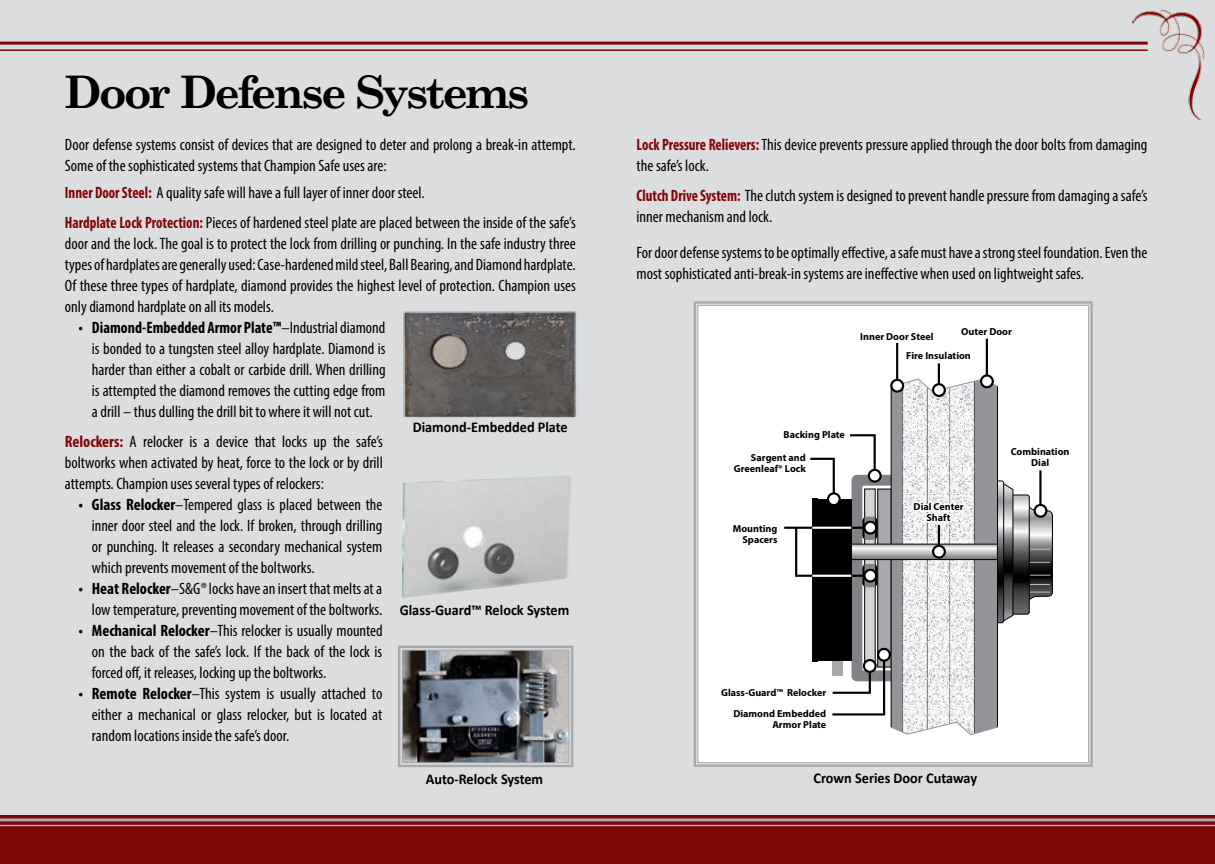
<style>
.page{position:relative;width:1215px;height:864px;background:#dcddde}
.page>*{position:absolute;margin:0;border:0;box-sizing:border-box;transform-origin:0 0}
.t1{font:700 45px "Century Schoolbook";letter-spacing:-.065em;color:#000}
.t2{font:condensed 16.5px/21px "Myriad Pro";color:#000;text-align:justify}
.t3{font:700 15px "Calibri";color:#000;scale:.95 1}
.t4{font:700 10.2px/10.8px "Myriad Pro";color:#000;text-align:right}
.s1{font-weight:700;color:#800507}
.s2{font-weight:700}
</style>
<div class="page">
<img style="left:1132px;top:9px;width:73px;height:112px">
<img style="left:403px;top:311px;width:174px;height:107px">
<svg style="left:693px;top:301px;width:400px;height:466px"></svg>
<svg style="left:697px;top:305px;width:392px;height:458px"></svg>
<img style="left:402px;top:475px;width:169px;height:123px">
<svg style="left:398px;top:645px;width:176px;height:123px"></svg>
<div style="left:0;top:815px;width:1215px;height:49px;background:#800507"></div>
<hr style="left:0;top:42px;width:1148px;height:3px;background:#800507">
<hr style="left:0;top:49px;width:1148px;height:2px;background:#800507">
<hr style="left:0;top:818px;width:1215px;height:3px;background:#a7a9ac">
<hr style="left:0;top:825px;width:1215px;height:1px;background:#a7a9ac">
<h1 class="t1" style="left:64px;top:64px;width:466px">Door Defense Systems</h1>
<p class="t2" style="left:65px;top:134px;width:512px">Door defense systems consist of devices that are designed to deter and prolong a break-in attempt.<br>Some of the sophisticated systems that Champion Safe uses are:</p>
<p class="t2" style="left:65px;top:177px;width:512px;line-height:30px"><span class="s1">Inner Door Steel:</span> A quality safe will have a full layer of inner door steel.<br><span class="s1">Hardplate Lock Protection:</span> Pieces of hardened steel plate are placed between the inside of the safe’s</p>
<p class="t2" style="left:65px;top:233px;width:513px">door and the lock. The goal is to protect the lock from drilling or punching. In the safe industry three types of hardplates are generally used: Case-hardened mild steel, Ball Bearing, and Diamond hardplate.<br>Of these three types of hardplate, diamond provides the highest level of protection. Champion uses only diamond hardplate on all its models.</p>
<p class="t2" style="left:92px;top:317px;width:295px;text-indent:-13px"><span class="s2">• Diamond-Embedded Armor Plate™</span>–Industrial diamond is bonded to a tungsten steel alloy hardplate. Diamond is harder than either a cobalt or carbide drill. When drilling is attempted the diamond removes the cutting edge from a drill – thus dulling the drill bit to where it will not cut.</p>
<p class="t2" style="left:65px;top:431px;width:320px"><span class="s1">Relockers:</span> A relocker is a device that locks up the safe’s boltworks when activated by heat, force to the lock or by drill attempts. Champion uses several types of relockers:</p>
<p class="t2" style="left:92px;top:494px;width:292px;text-indent:-14px"><span class="s2">• Glass Relocker</span>–Tempered glass is placed between the inner door steel and the lock. If broken, through drilling or punching. It releases a secondary mechanical system which prevents movement of the boltworks.</p>
<p class="t2" style="left:78px;top:578px;width:305px;text-align:right"><span class="s2">• Heat Relocker</span>–S&amp;G®locks have an insert that melts at a low temperature, preventing movement of the boltworks.</p>
<p class="t2" style="left:92px;top:620px;width:292px;text-indent:-13px"><span class="s2">• Mechanical Relocker</span>–This relocker is usually mounted on the back of the safe’s lock. If the back of the lock is forced off, it releases, locking up the boltworks.</p>
<p class="t2" style="left:92px;top:683px;width:292px;text-indent:-13px"><span class="s2">• Remote Relocker</span>–This system is usually attached to either a mechanical or glass relocker, but is located at random locations inside the safe’s door.</p>
<p class="t3" style="left:413px;top:417px;width:165px">Diamond-Embedded Plate</p>
<p class="t3" style="left:400px;top:600px;width:180px">Glass-Guard™ Relock System</p>
<p class="t3" style="left:426px;top:769px;width:125px">Auto-Relock System</p>
<p class="t2" style="left:637px;top:134px;width:512px"><span class="s1">Lock Pressure Relievers:</span> This device prevents pressure applied through the door bolts from damaging the safe’s lock.</p>
<p class="t2" style="left:637px;top:185px;width:512px"><span class="s1">Clutch Drive System:</span> The clutch system is designed to prevent handle pressure from damaging a safe’s inner mechanism and lock.</p>
<p class="t2" style="left:637px;top:242px;width:513px">For door defense systems to be optimally effective, a safe must have a strong steel foundation. Even the most sophisticated anti-break-in systems are ineffective when used on lightweight safes.</p>
<p class="t4" style="left:860px;top:330px;width:75px">Inner Door Steel</p>
<p class="t4" style="left:961px;top:326px;width:52px">Outer Door</p>
<p class="t4" style="left:784px;top:429px;width:63px">Backing Plate</p>
<p class="t4" style="left:734px;top:452px;width:74px">Sargent and<br>Greenleaf® Lock</p>
<p class="t4" style="left:733px;top:523px;width:46px">Mounting<br>Spacers</p>
<p class="t4" style="left:906px;top:350px;width:66px">Fire Insulation</p>
<p class="t4" style="left:914px;top:501px;width:52px;text-align:center">Dial Center<br>Shaft</p>
<p class="t4" style="left:1011px;top:446px;width:60px;text-align:center">Combination<br>Dial</p>
<p class="t4" style="left:721px;top:682px;width:107px;line-height:20.5px">Glass-Guard™ Relocker<br>Diamond Embedded</p>
<p class="t4" style="left:772px;top:719px;width:55px">Armor Plate</p>
<p class="t3" style="left:814px;top:769px;width:174px">Crown Series Door Cutaway</p>
</div>
